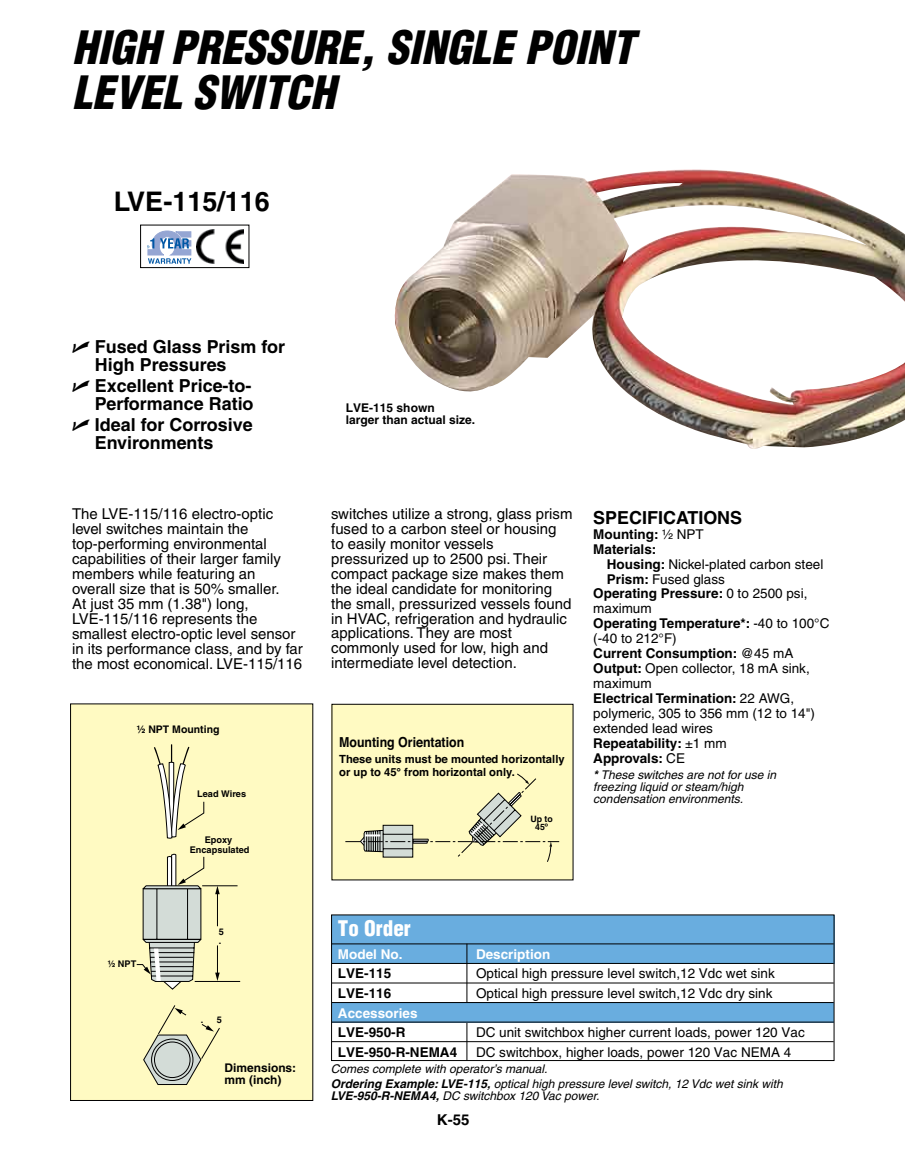
<style>
.page{position:relative;width:905px;height:1168px;background:#fff}
.page>*{position:absolute;margin:0;border:0;box-sizing:border-box;transform-origin:0 0}
.t1{font:italic 900 condensed 44.85px/44.8px "Helvetica";color:#000}
.t2{font:700 27px "Helvetica";color:#000}
.t3{font:900 condensed 21px "Helvetica";color:#fff}
.t4{font:700 18px/18px "Helvetica";color:#000}
.t5{font:15px/15px "Helvetica";color:#000}
.t6{font:700 15px "Helvetica";color:#000}
.t7{font:700 13.8px "Helvetica";color:#000;scale:.9 1}
.t8{font:13.5px "Helvetica";color:#000}
.t9{font:700 13.5px/15px "Helvetica";color:#000}
.t10{font:700 13.5px "Helvetica";color:#fff}
.t11{font:italic 12px/12px "Helvetica";color:#000}
.t12{font:700 12px/12px "Helvetica";color:#000}
.t13{font:700 11.25px/12.5px "Helvetica";color:#000}
.t14{font:700 10.5px "Helvetica";color:#000}
.t15{font:700 9.15px/10.5px "Helvetica";color:#000;text-align:center}
.t16{font:700 8.7px/8.7px "Helvetica";color:#000}
.s1{font-family:"Universal Newswith Comm Pi";font-weight:400}
.s2{font-family:"Helvetica Fraction";font-weight:400}
.s3{font-weight:400}
.s4{font-weight:700}
</style>
<div class="page">
<div style="left:71px;top:704px;width:242px;height:396px;background:#fffac2"></div>
<div style="left:70px;top:703px;width:243px;height:398px;border:1px solid #000"></div>
<div style="left:331px;top:915px;width:503px;height:48px;background:#69addf"></div>
<hr style="left:466px;top:944px;width:1px;height:116px;background:#000">
<div style="left:140px;top:225px;width:109px;height:43px;border:1px solid #000"></div>
<img style="left:196px;top:230px;width:47px;height:33px">
<svg style="left:147px;top:230px;width:44px;height:34px"></svg>
<img style="left:394px;top:169px;width:510px;height:280px">
<hr style="left:195px;top:981px;width:45px;height:1px;background:#000">
<hr style="left:202px;top:885px;width:35px;height:1px;background:#000">
<svg style="left:136px;top:744px;width:84px;height:341px"></svg>
<div style="left:332px;top:704px;width:241px;height:176px;background:#fffac2"></div>
<svg style="left:345px;top:773px;width:215px;height:89px"></svg>
<div style="left:332px;top:1002px;width:501px;height:20px;background:#69addf"></div>
<hr style="left:332px;top:943px;width:501px;height:1px;background:#000">
<hr style="left:332px;top:963px;width:501px;height:1px;background:#000">
<hr style="left:332px;top:982px;width:501px;height:1px;background:#000">
<hr style="left:332px;top:1002px;width:501px;height:1px;background:#000">
<hr style="left:332px;top:1022px;width:501px;height:1px;background:#000">
<hr style="left:332px;top:1041px;width:501px;height:1px;background:#000">
<div style="left:331px;top:914px;width:503px;height:147px;border:1px solid #000"></div>
<h1 class="t1" style="left:72px;top:25px;width:563px">HIGH PRESSURE, SINGLE POINT<br>LEVEL SWITCH</h1>
<h2 class="t2" style="left:114px;top:185px;width:158px">LVE-115/116</h2>
<p class="t4" style="left:95px;top:337px;width:191px;text-indent:-23px"><span class="s1">U</span> Fused Glass Prism for<br>High Pressures</p>
<p class="t4" style="left:72px;top:376px;width:183px;text-align:right"><span class="s1">U</span> Excellent Price-to-<br>Performance Ratio</p>
<p class="t4" style="left:95px;top:415px;width:159px;text-indent:-23px"><span class="s1">U</span> Ideal for Corrosive<br>Environments</p>
<p class="t5" style="left:72px;top:506px;width:232px">The LVE-115/116 electro-optic level switches maintain the top-performing environmental capabilities of their larger family members while featuring an<br>overall size that is 50% smaller.<br>At just 35 mm (1.38") long,<br>LVE-115/116 represents the smallest electro-optic level sensor in its performance class, and by far the most economical. LVE-115/116</p>
<p class="t14" style="left:137px;top:723px;width:84px">½ NPT Mounting</p>
<p class="t15" style="left:197px;top:789px;width:50px">Lead Wires</p>
<p class="t15" style="left:190px;top:834px;width:61px">Epoxy<br>Encapsulated</p>
<p class="t15" style="left:108px;top:958px;width:30px">½ NPT</p>
<p class="t15" style="left:219px;top:927px;width:7px;line-height:9.1px;text-align:left">5 .</p>
<p class="t15" style="left:201px;top:1014px;width:4px">.</p>
<p class="t15" style="left:217px;top:1014px;width:7px">5</p>
<p class="t12" style="left:224px;top:1061px;width:73px">Dimensions: mm (inch)</p>
<p class="t12" style="left:346px;top:402px;width:131px">LVE-115 shown<br>larger than actual size.</p>
<p class="t16" style="left:429px;top:411px;width:48px">Lead Wires</p>
<p class="t5" style="left:331px;top:506px;width:243px">switches utilize a strong, glass prism fused to a carbon steel or housing to easily monitor vessels pressurized up to 2500 psi. Their compact package size makes them the ideal candidate for monitoring the small, pressurized vessels found in HVAC, refrigeration and hydraulic applications. They are most commonly used for low, high and intermediate level detection.</p>
<p class="t16" style="left:450px;top:542px;width:7px">5 .</p>
<p class="t16" style="left:344px;top:572px;width:29px">½ NPT</p>
<p class="t16" style="left:433px;top:625px;width:4px">.</p>
<p class="t16" style="left:448px;top:625px;width:6px">5</p>
<p class="t7" style="left:339px;top:731px;width:140px">Mounting Orientation</p>
<p class="t13" style="left:339px;top:753px;width:227px">These units must be mounted horizontally or up to 45° from horizontal only.</p>
<p class="t16" style="left:530px;top:814px;width:24px;text-align:center">Up to<br>45º</p>
<p class="t4" style="left:593px;top:508px;width:23px">Specific</p>
<p class="t4" style="left:676px;top:508px;width:66px">ations</p>
<p class="t9" style="left:593px;top:526px;width:112px">Mounting: <span class="s2">¹⁄₂</span> <span class="s3">NPT<br></span>Materials:</p>
<p class="t8" style="left:606px;top:556px;width:218px"><span class="s4">Housing:</span> Nickel-plated carbon steel</p>
<p class="t8" style="left:606px;top:571px;width:120px"><span class="s4">Prism:</span> Fused glass</p>
<p class="t9" style="left:593px;top:586px;width:216px">Operating Pressure: <span class="s3">0 to 2500 psi,</span></p>
<p class="t8" style="left:593px;top:601px;width:60px">maximum</p>
<p class="t9" style="left:593px;top:616px;width:238px">Operating Temperature*: <span class="s3">-40 to 100°C</span></p>
<p class="t8" style="left:593px;top:631px;width:85px">(-40 to 212°F)</p>
<p class="t9" style="left:593px;top:646px;width:201px">Current Consumption: <span class="s3">@45 mA</span></p>
<p class="t8" style="left:593px;top:660px;width:218px"><span class="s4">Output:</span> Open collector, 18 mA sink,</p>
<p class="t8" style="left:593px;top:675px;width:60px">maximum</p>
<p class="t9" style="left:593px;top:690px;width:202px">Electrical Termination: <span class="s3">22 AWG,</span></p>
<p class="t8" style="left:593px;top:705px;width:223px">polymeric, 305 to 356 mm (12 to 14")</p>
<p class="t8" style="left:593px;top:720px;width:121px">extended lead wires</p>
<p class="t9" style="left:593px;top:735px;width:135px">Repeatability: <span class="s3">±1 mm</span></p>
<p class="t9" style="left:593px;top:750px;width:93px">Approvals: <span class="s3">CE</span></p>
<p class="t11" style="left:593px;top:769px;width:184px"><span class="s4">*</span> These switches are not for use in freezing liquid or steam/high condensation environments.</p>
<h3 class="t3" style="left:338px;top:915px;width:74px">To Order</h3>
<p class="t10" style="left:338px;top:946px;width:66px">Model No.</p>
<p class="t10" style="left:476px;top:946px;width:76px">Description</p>
<p class="t9" style="left:338px;top:966px;width:55px">LVE-115</p>
<p class="t8" style="left:476px;top:966px;width:300px">Optical high pressure level switch,12 Vdc wet sink</p>
<p class="t9" style="left:338px;top:985px;width:55px">LVE-116</p>
<p class="t8" style="left:476px;top:985px;width:298px">Optical high pressure level switch,12 Vdc dry sink</p>
<p class="t10" style="left:338px;top:1004px;width:81px">Accessories</p>
<p class="t9" style="left:338px;top:1024px;width:69px">LVE-950-R</p>
<p class="t8" style="left:476px;top:1024px;width:330px">DC unit switchbox higher current loads, power 120 Vac</p>
<p class="t9" style="left:338px;top:1044px;width:121px">LVE-950-R-NEMA4</p>
<p class="t8" style="left:476px;top:1044px;width:317px">DC switchbox, higher loads, power 120 Vac NEMA 4</p>
<p class="t11" style="left:331px;top:1061px;width:453px;line-height:15px">Comes complete with operator’s manual.<br><span class="s4">Ordering Example: LVE-115,</span> optical high pressure level switch, 12 Vdc wet sink with</p>
<p class="t11" style="left:331px;top:1090px;width:270px"><span class="s4">LVE-950-R-NEMA4,</span> DC switchbox 120 Vac power.</p>
<p class="t6" style="left:437px;top:1111px;width:34px">K-55</p>
</div>
